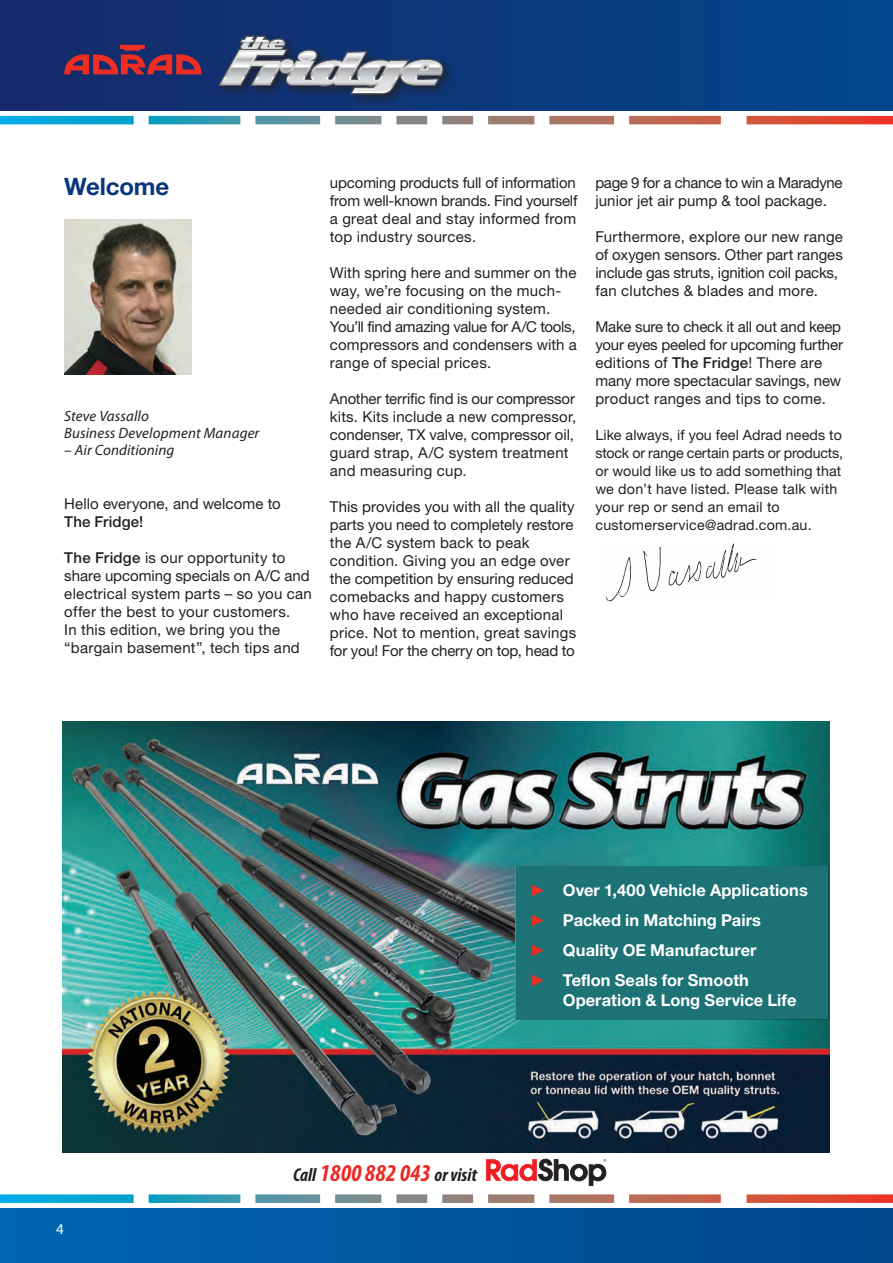
<style>
.page{position:relative;width:893px;height:1263px;background:#fff}
.page>*{position:absolute;margin:0;border:0;box-sizing:border-box;transform-origin:0 0}
.t1{font:24px "Helvetica Neue LT 75 Bd";letter-spacing:-.005em;color:#08367c}
.t2{font:italic 700 condensed 18.75px "Myriad Pro";color:#231f20}
.t3{font:16.5px/30px "Helvetica Neue LT 75 Bd";color:#fff}
.t4{font:15px/18px "Helvetica Neue LT 55 Rm";letter-spacing:.01em;color:#231f20}
.t5{font:15px/18px "Helvetica Neue LT 55 Rm";letter-spacing:-.01em;color:#231f20}
.t6{font:italic 15px/17.2px "Myriad Pro";letter-spacing:.01em;color:#231f20}
.t7{font:15px "Helvetica Neue LT 65 Md";letter-spacing:.01em;color:#231f20}
.t8{font:15px "Myriad Pro";color:#fff}
.t9{font:14.25px/18px "Helvetica Neue LT 55 Rm";letter-spacing:.01em;color:#231f20}
.s1{font-family:"Helvetica Neue LT 65 Md"}
.s2{font-family:"Arial";font-weight:700;color:#ee2e22}
.s3{font-size:24.3px;color:#ee2823}
</style>
<div class="page">
<div style="left:0;top:0;width:893px;height:111px;background:linear-gradient(to right,#172969,#02468a)"></div>
<div style="left:0;top:1208px;width:893px;height:55px;background:linear-gradient(to right,#0165b1,#014689)"></div>
<svg style="left:0;top:116px;width:893px;height:8px"></svg>
<svg style="left:0;top:1194px;width:893px;height:9px"></svg>
<div style="left:215px;top:32px;width:240px;height:75px;background:#231f20;opacity:.75"></div>
<svg style="left:218px;top:36px;width:225px;height:58px;background:#687794"></svg>
<svg style="left:64px;top:45px;width:138px;height:29px;background:#732d4c"></svg>
<img style="left:64px;top:219px;width:127px;height:156px">
<img style="left:606px;top:543px;width:151px;height:59px">
<img style="left:63px;top:721px;width:766px;height:431px">
<div style="left:516px;top:866px;width:312px;height:153px;background:#1d7275"></div>
<svg style="left:486px;top:1159px;width:120px;height:27px"></svg>
<h1 class="t1" style="left:64px;top:171px;width:107px">Welcome</h1>
<p class="t6" style="left:64px;top:407px;width:197px">Steve Vassallo<br>Business Development Manager</p>
<p class="t6" style="left:64px;top:441px;width:112px">– Air Conditioning</p>
<p class="t4" style="left:64px;top:494px;width:218px">Hello everyone, and welcome to</p>
<p class="t7" style="left:64px;top:513px;width:81px">The Fridge!</p>
<p class="t4" style="left:64px;top:548px;width:249px"><span class="s1">The Fridge</span> is our opportunity to share upcoming specials on A/C and electrical system parts – so you can offer the best to your customers.<br>In this edition, we bring you the “bargain basement”, tech tips and</p>
<p class="t4" style="left:330px;top:173px;width:249px;text-align:justify">upcoming products full of information from well-known brands. Find yourself a great deal and stay informed from top industry sources.</p>
<p class="t4" style="left:330px;top:263px;width:248px">With spring here and summer on the way, we’re focusing on the much&shy;needed air conditioning system.<br>You’ll find amazing value for A/C tools, compressors and condensers with a range of special prices.</p>
<p class="t4" style="left:330px;top:389px;width:248px">Another terrific find is our compressor kits. Kits include a new compressor, condenser, TX valve, compressor oil, guard strap, A/C system treatment and measuring cup.</p>
<p class="t4" style="left:330px;top:497px;width:248px">This provides you with all the quality parts you need to completely restore the A/C system back to peak condition. Giving you an edge over the competition by ensuring reduced comebacks and happy customers who have received an exceptional price. Not to mention, great savings for you! For the cherry on top, head to</p>
<p class="t5" style="left:595px;top:173px;width:249px">page 9 for a chance to win a Maradyne junior jet air pump &amp; tool package.</p>
<p class="t4" style="left:595px;top:227px;width:249px">Furthermore, explore our new range of oxygen sensors. Other part ranges include gas struts, ignition coil packs, fan clutches &amp; blades and more.</p>
<p class="t4" style="left:595px;top:317px;width:249px">Make sure to check it all out and keep your eyes peeled for upcoming further editions of <span class="s1">The Fridge</span>! There are many more spectacular savings, new product ranges and tips to come.</p>
<p class="t9" style="left:595px;top:425px;width:249px">Like always, if you feel Adrad needs to stock or range certain parts or products, or would like us to add something that we don’t have listed. Please talk with your rep or send an email to customerservice@adrad.com.au.</p>
<p class="t3" style="left:530px;top:874px;width:279px"><span class="s2">►</span> Over 1,400 Vehicle Applications <span class="s2">►</span> Packed in Matching Pairs<br><span class="s2">►</span> Quality OE Manufacturer<br><span class="s2">►</span> Teflon Seals for Smooth</p>
<p class="t3" style="left:563px;top:984px;width:235px">Operation &amp; Long Service Life</p>
<p class="t8" style="left:56px;top:1220px;width:9px">4</p>
<p class="t2" style="left:293px;top:1163px;width:185px">Call <span class="s3">1800 882 043</span> or visit</p>
</div>
